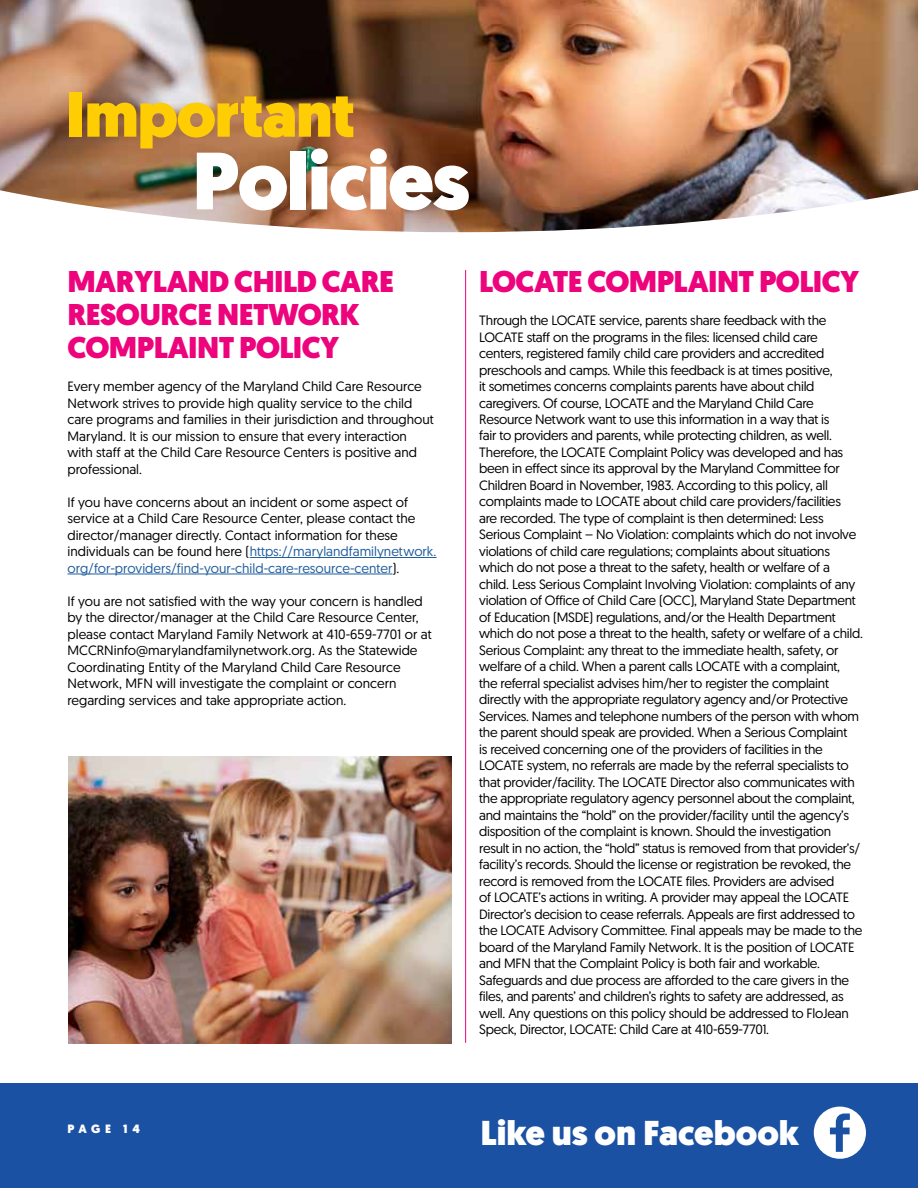
<style>
.page{position:relative;width:918px;height:1188px;background:#fff}
.page>*{position:absolute;margin:0;border:0;box-sizing:border-box;transform-origin:0 0}
.t1{font:900 81px "Geomanist";letter-spacing:-.02em;color:#fff}
.t2{font:900 63px "Geomanist";letter-spacing:-.02em;color:#ffcd03}
.t3{font:900 34.5px "Geomanist";color:#fff}
.t4{font:900 30px/33px "Geomanist";letter-spacing:-.02em;color:#ed037c}
.t5{font:13.5px/16.5px "Geomanist";letter-spacing:-.02em;color:#000}
.t6{font:13.5px/16.5px "Geomanist";color:#000}
.t7{font:900 12px "Geomanist";letter-spacing:.38em;color:#fff}
.s1{color:#215e9e}
</style>
<div class="page">
<hr style="left:250px;top:557px;width:187px;height:1px;background:#215e9e">
<hr style="left:68px;top:574px;width:324px;height:1px;background:#215e9e">
<hr style="left:465px;top:270px;width:1px;height:773px;background:#ed037c">
<img style="left:0;top:0;width:918px;height:232px">
<img style="left:68px;top:756px;width:384px;height:287px">
<div style="left:0;top:1083px;width:918px;height:105px;background:#1b51a3"></div>
<svg style="left:814px;top:1107px;width:52px;height:52px"></svg>
<h2 class="t2" style="left:66px;top:72px;width:291px">Important</h2>
<h1 class="t1" style="left:192px;top:126px;width:279px">Policies</h1>
<h3 class="t4" style="left:68px;top:265px;width:328px">MARYLAND CHILD CARE<br>RESOURCE NETWORK<br>COMPLAINT POLICY</h3>
<p class="t6" style="left:68px;top:378px;width:368px">Every member agency of the Maryland Child Care Resource Network strives to provide high quality service to the child care programs and families in their jurisdiction and throughout Maryland. It is our mission to ensure that every interaction with staff at the Child Care Resource Centers is positive and professional.</p>
<p class="t6" style="left:68px;top:493px;width:371px">If you have concerns about an incident or some aspect of service at a Child Care Resource Center, please contact the director/manager directly. Contact information for these individuals can be found here (<span class="s1">https://marylandfamilynetwork. org/for-providers/find-your-child-care-resource-center</span>).</p>
<p class="t6" style="left:68px;top:592px;width:366px">If you are not satisfied with the way your concern is handled by the director/manager at the Child Care Resource Center, please contact Maryland Family Network at 410-659-7701 or at MCCRNinfo@marylandfamilynetwork.org. As the Statewide Coordinating Entity of the Maryland Child Care Resource Network, MFN will investigate the complaint or concern regarding services and take appropriate action.</p>
<h3 class="t4" style="left:479px;top:265px;width:382px">LOCATE COMPLAINT POLICY</h3>
<p class="t5" style="left:479px;top:312px;width:385px">Through the LOCATE service, parents share feedback with the LOCATE staff on the programs in the files: licensed child care centers, registered family child care providers and accredited preschools and camps. While this feedback is at times positive,<br>it sometimes concerns complaints parents have about child caregivers. Of course, LOCATE and the Maryland Child Care Resource Network want to use this information in a way that is<br>fair to providers and parents, while protecting children, as well.<br>Therefore, the LOCATE Complaint Policy was developed and has been in effect since its approval by the Maryland Committee for Children Board in November, 1983. According to this policy, all complaints made to LOCATE about child care providers/facilities<br>are recorded. The type of complaint is then determined: Less Serious Complaint – No Violation: complaints which do not involve violations of child care regulations; complaints about situations which do not pose a threat to the safety, health or welfare of a child. Less Serious Complaint Involving Violation: complaints of any violation of Office of Child Care (OCC), Maryland State Department of Education (MSDE) regulations, and/or the Health Department which do not pose a threat to the health, safety or welfare of a child.<br>Serious Complaint: any threat to the immediate health, safety, or welfare of a child. When a parent calls LOCATE with a complaint,<br>the referral specialist advises him/her to register the complaint directly with the appropriate regulatory agency and/or Protective Services. Names and telephone numbers of the person with whom the parent should speak are provided. When a Serious Complaint<br>is received concerning one of the providers of facilities in the LOCATE system, no referrals are made by the referral specialists to that provider/facility. The LOCATE Director also communicates with the appropriate regulatory agency personnel about the complaint, and maintains the “hold” on the provider/facility until the agency’s disposition of the complaint is known. Should the investigation result in no action, the “hold” status is removed from that provider’s/ facility’s records. Should the license or registration be revoked, the record is removed from the LOCATE files. Providers are advised<br>of LOCATE’s actions in writing. A provider may appeal the LOCATE Director’s decision to cease referrals. Appeals are first addressed to the LOCATE Advisory Committee. Final appeals may be made to the board of the Maryland Family Network. It is the position of LOCATE and MFN that the Complaint Policy is both fair and workable.<br>Safeguards and due process are afforded to the care givers in the files, and parents’ and children’s rights to safety are addressed, as well. Any questions on this policy should be addressed to FloJean Speck, Director, LOCATE: Child Care at 410-659-7701.</p>
<p class="t7" style="left:68px;top:1121px;width:74px">PAGE 14</p>
<h3 class="t3" style="left:480px;top:1109px;width:320px">Like us on Facebook</h3>
</div>
